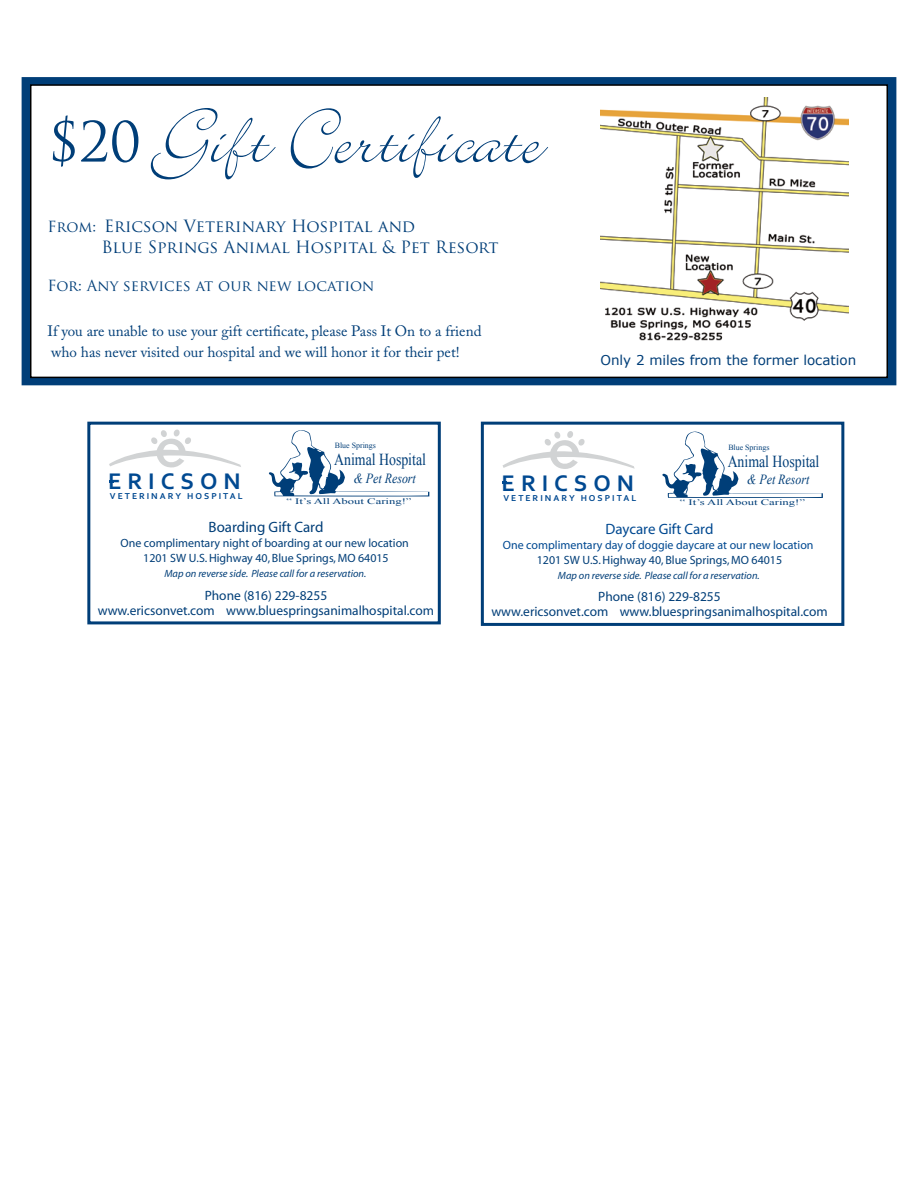
<style>
.page{position:relative;width:918px;height:1188px;background:#fff}
.page>*{position:absolute;margin:0;border:0;box-sizing:border-box;transform-origin:0 0}
.t1{font:85.5px "Bickley Script";color:#003e78}
.t2{font:700 23.7px "Corbel";letter-spacing:.245em;color:#004991}
.t3{font:16.8px "Times New Roman";color:#003e78;scale:.83 1}
.t4{font:16.5px/21px "Trajan Pro";color:#003e78}
.t5{font:15px/21px "Adobe Caslon Pro";color:#003e78}
.t6{font:15px "Trajan Pro";color:#003e78}
.t7{font:15px "Myriad";color:#003e78}
.t8{font:15px "Myriad";color:#004991}
.t9{font:italic 13.95px "Times New Roman";color:#003e78;scale:.85 1}
.t10{font:13.5px/15px "Myriad";color:#003e78;text-align:center}
.t11{font:13.5px "Verdana";color:#003e78}
.t12{font:12px/15px "Myriad";color:#003e78;text-align:center}
.t13{font:12px "Myriad";color:#004991}
.t14{font:italic 10.5px "Myriad";color:#003e78}
.t15{font:700 9px "Corbel";letter-spacing:.22em;color:#004991}
.t16{font:8.4px "Times New Roman";color:#003e78;scale:1.51 1}
.t17{font:7.95px "Times New Roman";color:#003e78}
.s1{font-family:"Trajan Pro";font-size:54px}
.s2{font-size:15px}
</style>
<div class="page">
<div style="left:22px;top:77px;width:874px;height:308px;background:#003e78;border:2px solid #003e78"></div>
<div style="left:31px;top:85px;width:856px;height:292px;background:#fff"></div>
<div style="left:30px;top:84px;width:858px;height:294px;border:2px solid #000"></div>
<svg style="left:662px;top:431px;width:161px;height:67px"></svg>
<svg style="left:502px;top:431px;width:133px;height:38px"></svg>
<div style="left:481px;top:422px;width:363px;height:204px;border:3px solid #003e78"></div>
<img style="left:600px;top:97px;width:248px;height:244px">
<svg style="left:269px;top:430px;width:160px;height:67px"></svg>
<svg style="left:109px;top:429px;width:132px;height:39px"></svg>
<div style="left:87px;top:422px;width:354px;height:202px;border:3px solid #003e78"></div>
<h1 class="t1" style="left:48px;top:97px;width:496px"><span class="s1">$20</span> Gift Certificate</h1>
<p class="t4" style="left:101px;top:215px;width:399px;text-indent:-54px"><span class="s2">From:</span> Ericson Veterinary Hospital and<br>Blue Springs Animal Hospital &amp; Pet Resort</p>
<p class="t6" style="left:47px;top:276px;width:328px">For: Any services at our new location</p>
<p class="t5" style="left:47px;top:320px;width:436px">If you are unable to use your gift certificate, please Pass It On to a friend who has never visited our hospital and we will honor it for their pet!</p>
<p class="t11" style="left:600px;top:351px;width:257px">Only 2 miles from the former location</p>
<h2 class="t2" style="left:108px;top:467px;width:134px">ERICSON</h2>
<p class="t15" style="left:110px;top:491px;width:134px">VETERINARY HOSPITAL</p>
<p class="t17" style="left:335px;top:440px;width:43px">Blue Springs</p>
<p class="t3" style="left:334px;top:448px;width:112px">Animal Hospital</p>
<p class="t9" style="left:354px;top:469px;width:75px">&amp; Pet Resort</p>
<p class="t16" style="left:286px;top:495px;width:84px">“ It’s All About Caring!”</p>
<h2 class="t2" style="left:502px;top:468px;width:134px">ERICSON</h2>
<p class="t15" style="left:503px;top:492px;width:134px">VETERINARY HOSPITAL</p>
<p class="t17" style="left:728px;top:442px;width:43px">Blue Springs</p>
<p class="t3" style="left:728px;top:450px;width:112px">Animal Hospital</p>
<p class="t9" style="left:747px;top:470px;width:75px">&amp; Pet Resort</p>
<p class="t16" style="left:680px;top:497px;width:84px">“ It’s All About Caring!”</p>
<p class="t7" style="left:209px;top:520px;width:116px">Boarding Gift Card</p>
<p class="t12" style="left:121px;top:536px;width:290px">One complimentary night of boarding at our new location<br>1201 SW U.S. Highway 40, Blue Springs, MO 64015</p>
<p class="t14" style="left:164px;top:568px;width:203px">Map on reverse side. Please call for a reservation.</p>
<p class="t10" style="left:98px;top:588px;width:338px">Phone (816) 229-8255<br>www.ericsonvet.com www.bluespringsanimalhospital.com</p>
<p class="t8" style="left:606px;top:521px;width:109px">Daycare Gift Card</p>
<p class="t13" style="left:503px;top:539px;width:312px">One complimentary day of doggie daycare at our new location</p>
<p class="t12" style="left:537px;top:553px;width:247px">1201 SW U.S. Highway 40, Blue Springs, MO 64015</p>
<p class="t14" style="left:558px;top:570px;width:203px">Map on reverse side. Please call for a reservation.</p>
<p class="t10" style="left:491px;top:590px;width:338px">Phone (816) 229-8255<br>www.ericsonvet.com www.bluespringsanimalhospital.com</p>
</div>
